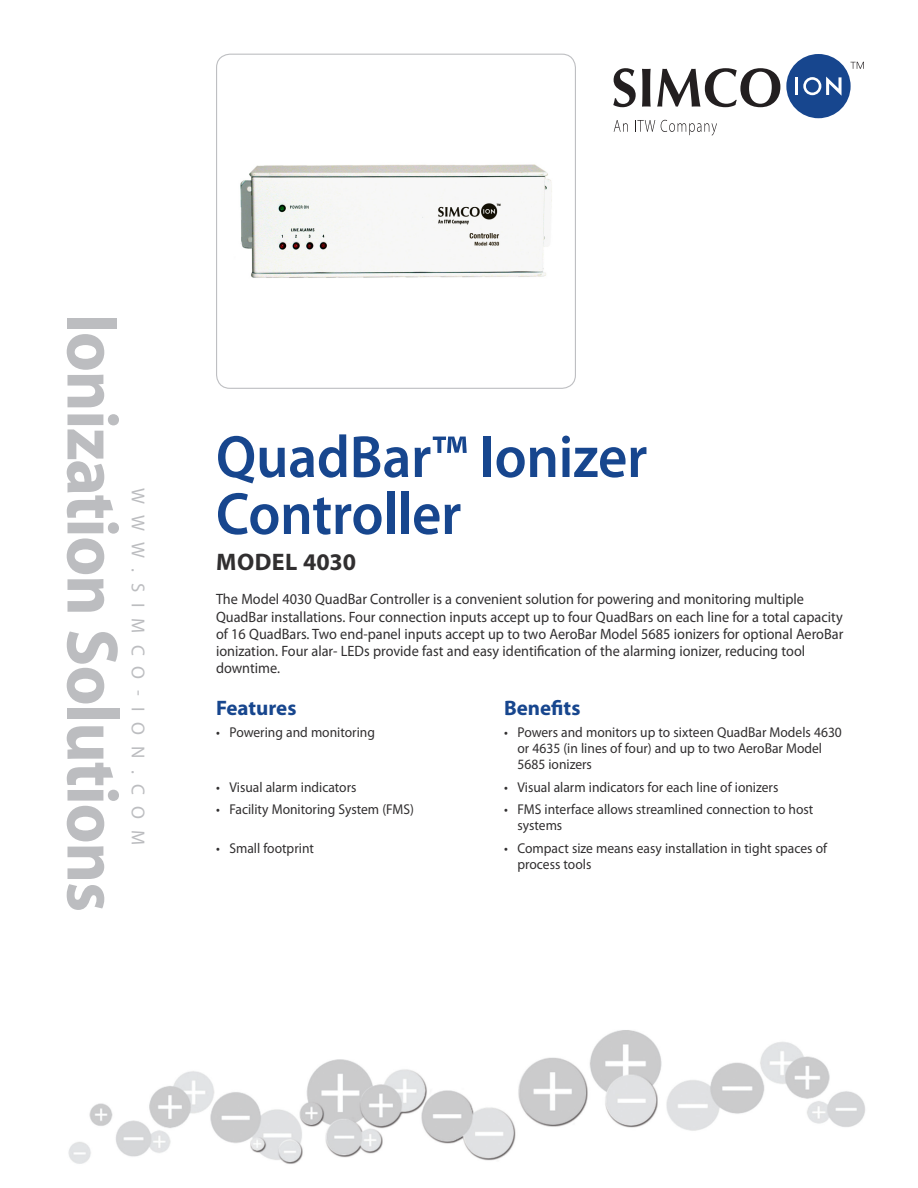
<style>
.page{position:relative;width:918px;height:1188px;background:#fff}
.page>*{position:absolute;margin:0;border:0;box-sizing:border-box;transform-origin:0 0}
.t1{font:700 73.5px "Myriad Pro";letter-spacing:-.02em;color:#bcbdc0;scale:.95 1}
.Cover__Main_head{font:600 60px/57px "Myriad Pro";letter-spacing:-.005em;color:#17468e;scale:.95 1}
.Cover__Subhead{font:700 24px "Myriad Pro";letter-spacing:.02em;color:#312f30}
.Cover__F_B_Head{font:700 21px "Myriad Pro";color:#17468e}
.t2{font:18.75px "Myriad Pro";letter-spacing:.59em;color:#bcbdc0}
.Cover__Body_Copy{font:15px/17.2px "Myriad Pro";color:#312f30;scale:.95 1}
.Cover__F_B_bullets{font:14.25px/15.8px "Myriad Pro";color:#312f30;scale:.95 1}
</style>
<div class="page">
<img style="left:68px;top:1030px;width:797px;height:134px">
<svg style="left:850px;top:62px;width:14px;height:7px"></svg>
<div style="left:786px;top:54px;width:65px;height:64px;background:#17468e;border-radius:50%"></div>
<hr style="left:795px;top:77px;width:3px;height:18px;background:#fff">
<svg style="left:803px;top:77px;width:39px;height:19px"></svg>
<svg style="left:613px;top:68px;width:23px;height:39px"></svg>
<svg style="left:642px;top:69px;width:9px;height:38px"></svg>
<svg style="left:657px;top:68px;width:123px;height:39px"></svg>
<svg style="left:614px;top:120px;width:14px;height:12px"></svg>
<svg style="left:635px;top:120px;width:20px;height:12px"></svg>
<svg style="left:661px;top:120px;width:56px;height:16px"></svg>
<img style="left:240px;top:164px;width:312px;height:114px">
<div style="left:216px;top:54px;width:360px;height:335px;border:1px solid #bebfc2;border-radius:14px"></div>
<h1 class="t1" style="left:140px;top:314px;width:632px;rotate:90deg">Ionization Solutions</h1>
<p class="t2" style="left:150px;top:488px;width:359px;rotate:90deg">WWW.SIMCO-ION.COM</p>
<p class="Cover__Main_head" style="left:216px;top:427px;width:456px">QuadBar™ Ionizer<br>Controller</p>
<p class="Cover__Subhead" style="left:216px;top:547px;width:142px">MODEL 4030</p>
<p class="Cover__Body_Copy" style="left:216px;top:590px;width:662px">The Model 4030 QuadBar Controller is a convenient solution for powering and monitoring multiple QuadBar installations. Four connection inputs accept up to four QuadBars on each line for a total capacity of 16 QuadBars. Two end-panel inputs accept up to two AeroBar Model 5685 ionizers for optional AeroBar ionization. Four alar- LEDs provide fast and easy identification of the alarming ionizer, reducing tool downtime.</p>
<p class="Cover__F_B_Head" style="left:216px;top:694px;width:82px">Features</p>
<p class="Cover__F_B_Head" style="left:504px;top:694px;width:78px">Benefits</p>
<p class="Cover__F_B_bullets" style="left:216px;top:725px;width:169px">• Powering and monitoring</p>
<p class="Cover__F_B_bullets" style="left:518px;top:725px;width:343px;text-indent:-14px">• Powers and monitors up to sixteen QuadBar Models 4630 or 4635 (in lines of four) and up to two AeroBar Model<br>5685 ionizers</p>
<p class="Cover__F_B_bullets" style="left:216px;top:779px;width:149px">• Visual alarm indicators</p>
<p class="Cover__F_B_bullets" style="left:504px;top:779px;width:290px">• Visual alarm indicators for each line of ionizers</p>
<p class="Cover__F_B_bullets" style="left:216px;top:801px;width:210px">• Facility Monitoring System (FMS)</p>
<p class="Cover__F_B_bullets" style="left:518px;top:801px;width:313px;text-indent:-14px">• FMS interface allows streamlined connection to host systems</p>
<p class="Cover__F_B_bullets" style="left:216px;top:840px;width:105px">• Small footprint</p>
<p class="Cover__F_B_bullets" style="left:518px;top:840px;width:327px;text-indent:-14px">• Compact size means easy installation in tight spaces of process tools</p>
</div>
